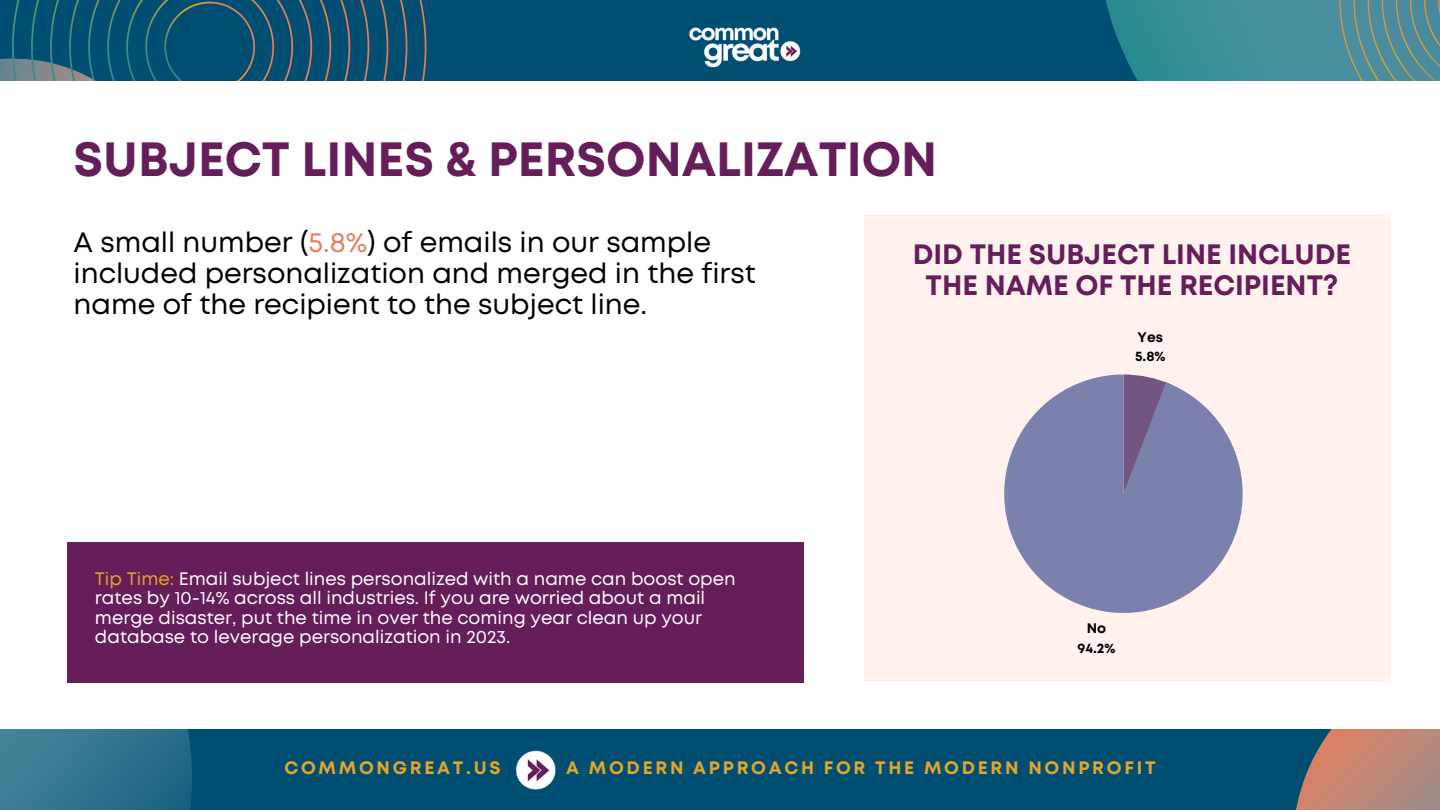
<style>
.page{position:relative;width:1440px;height:810px;background:#004f72}
.page>*{position:absolute;margin:0;border:0;box-sizing:border-box;transform-origin:0 0}
.t1{font:700 48px "Mont";color:#651e59}
.t2{font:28px/30.8px "Mont";color:#000}
.t3{font:700 28px/30.8px "Mont";color:#651e59;text-align:center}
.t4{font:18px/19.5px "Mont";color:#fff}
.t5{font:700 18px "Mont";letter-spacing:.15em;color:#e3a52b}
.t6{font:700 13.9px/19.1px "Mont";color:#000;text-align:center}
.s1{color:#e37e5d}
.s2{color:#e3a52b}
</style>
<div class="page">
<svg style="left:1106px;top:0;width:179px;height:81px;background:#348995"></svg>
<svg style="left:0;top:0;width:427px;height:81px"></svg>
<img style="left:689px;top:27px;width:112px;height:41px">
<img style="left:515px;top:750px;width:41px;height:40px">
<svg style="left:1285px;top:0;width:155px;height:81px;background:#518e97"></svg>
<svg style="left:1296px;top:729px;width:144px;height:81px;background:#ad8174"></svg>
<svg style="left:0;top:729px;width:192px;height:81px;background:#31738d"></svg>
<div style="left:0;top:81px;width:1440px;height:648px;background:#fff"></div>
<div style="left:864px;top:214px;width:526px;height:467px;background:#fff2ee"></div>
<svg style="left:1004px;top:375px;width:239px;height:238px;fill:#7b80ac"></svg>
<svg style="left:1123px;top:375px;width:48px;height:119px;background:#79709a"></svg>
<div style="left:68px;top:542px;width:735px;height:140px;background:#651e59"></div>
<h1 class="t1" style="left:74px;top:142px;width:865px">SUBJECT LINES &amp; PERSONALIZATION</h1>
<h2 class="t2" style="left:74px;top:229px;width:684px">A small number (<span class="s1">5.8%</span>) of emails in our sample included personalization and merged in the first name of the recipient to the subject line.</h2>
<p class="t4" style="left:95px;top:570px;width:642px"><span class="s2">Tip Time:</span> Email subject lines personalized with a name can boost open rates by 10-14% across all industries. If you are worried about a mail merge disaster, put the time in over the coming year clean up your database to leverage personalization in 2023.</p>
<h2 class="t3" style="left:913px;top:241px;width:440px">DID THE SUBJECT LINE INCLUDE<br>THE NAME OF THE RECIPIENT?</h2>
<p class="t6" style="left:1135px;top:328px;width:32px;text-align:left">Yes<br>5.8%</p>
<p class="t6" style="left:1078px;top:620px;width:40px">No<br>94.2%</p>
<p class="t5" style="left:284px;top:761px;width:218px">COMMONGREAT.US</p>
<p class="t5" style="left:566px;top:761px;width:591px">A MODERN APPROACH FOR THE MODERN NONPROFIT</p>
</div>
